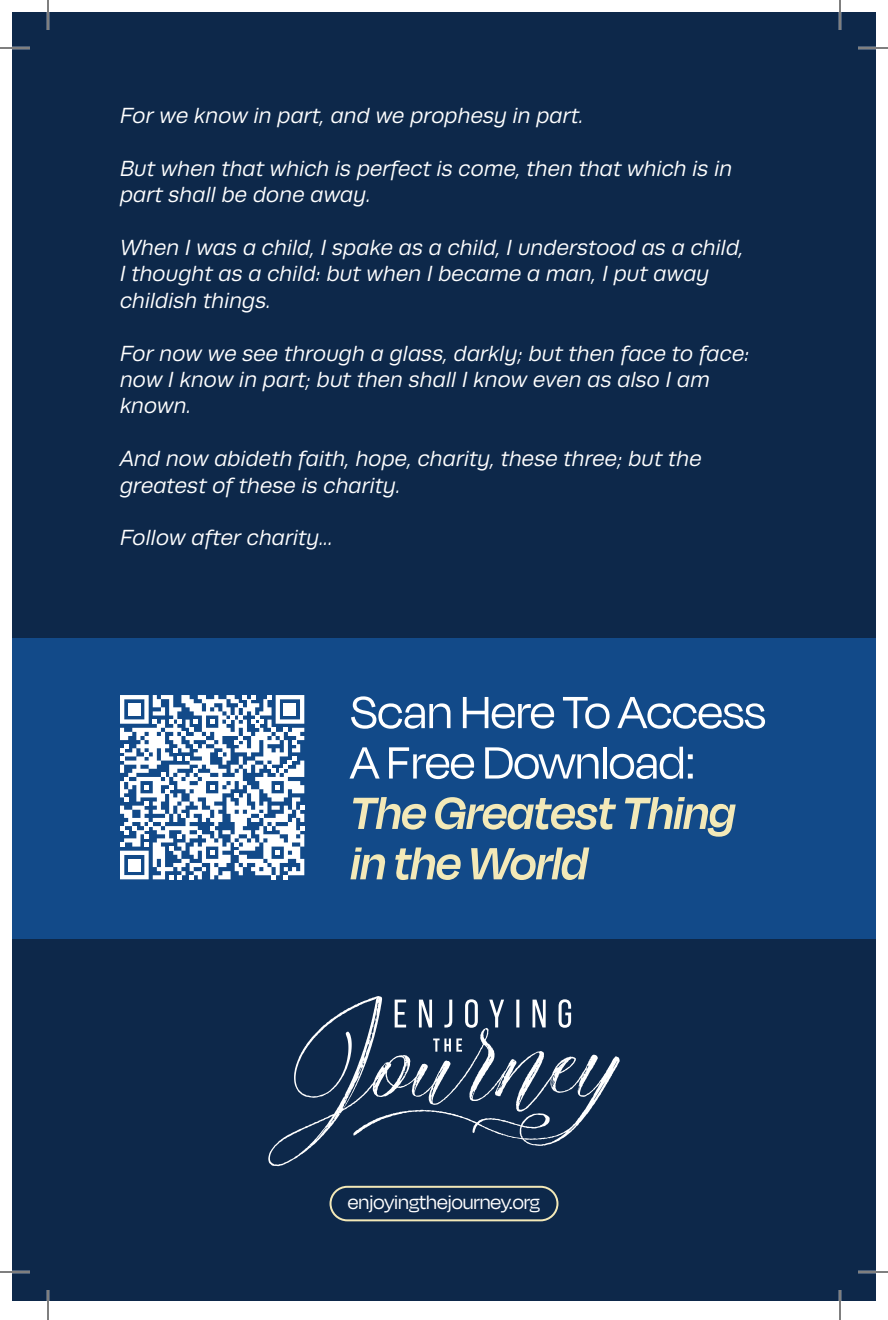
<style>
.page{position:relative;width:888px;height:1320px;background:#fff}
.page>*{position:absolute;margin:0;border:0;box-sizing:border-box;transform-origin:0 0}
.t1{font:52px/50.4px "Degular Display";color:#fff}
.t2{font:italic 22px/26.4px "Runda";color:#fff}
.t3{font:22px "Degular Display";color:#fff}
.s1{font-weight:600;font-style:italic;color:#f3e9b8}
</style>
<div class="page">
<div style="left:12px;top:12px;width:864px;height:1289px;background:#0d284a"></div>
<div style="left:12px;top:638px;width:864px;height:301px;background:#124a89"></div>
<svg style="left:120px;top:695px;width:184px;height:184px"></svg>
<div style="left:128px;top:703px;width:12px;height:13px;background:#fff"></div>
<div style="left:284px;top:703px;width:12px;height:13px;background:#fff"></div>
<div style="left:128px;top:859px;width:12px;height:12px;background:#fff"></div>
<svg style="left:268px;top:996px;width:352px;height:170px"></svg>
<div style="left:330px;top:1186px;width:228px;height:35px;border:2px solid #f3e9b8;border-radius:17px"></div>
<hr style="left:0;top:47px;width:30px;height:2px;background:#fff">
<hr style="left:858px;top:47px;width:30px;height:2px;background:#fff">
<hr style="left:0;top:1271px;width:30px;height:2px;background:#fff">
<hr style="left:858px;top:1271px;width:30px;height:2px;background:#fff">
<hr style="left:47px;top:0;width:2px;height:30px;background:#fff">
<hr style="left:47px;top:1290px;width:2px;height:30px;background:#fff">
<hr style="left:839px;top:0;width:2px;height:30px;background:#fff">
<hr style="left:839px;top:1290px;width:2px;height:30px;background:#fff">
<hr style="left:0;top:48px;width:30px;height:1px;background:#000">
<hr style="left:858px;top:48px;width:30px;height:1px;background:#000">
<hr style="left:0;top:1272px;width:30px;height:1px;background:#000">
<hr style="left:858px;top:1272px;width:30px;height:1px;background:#000">
<hr style="left:48px;top:0;width:1px;height:30px;background:#000">
<hr style="left:48px;top:1290px;width:1px;height:30px;background:#000">
<hr style="left:840px;top:0;width:1px;height:30px;background:#000">
<hr style="left:840px;top:1290px;width:1px;height:30px;background:#000">
<p class="t2" style="left:120px;top:102px;width:465px">For we know in part, and we prophesy in part.</p>
<p class="t2" style="left:120px;top:155px;width:614px">But when that which is perfect is come, then that which is in part shall be done away.</p>
<p class="t2" style="left:120px;top:234px;width:625px">When I was a child, I spake as a child, I understood as a child,<br>I thought as a child: but when I became a man, I put away childish things.</p>
<p class="t2" style="left:120px;top:340px;width:631px">For now we see through a glass, darkly; but then face to face: now I know in part; but then shall I know even as also I am known.</p>
<p class="t2" style="left:120px;top:446px;width:583px">And now abideth faith, hope, charity, these three; but the greatest of these is charity.</p>
<p class="t2" style="left:120px;top:525px;width:214px">Follow after charity...</p>
<p class="t1" style="left:350px;top:686px;width:417px">Scan Here To Access<br>A Free Download:<br><span class="s1">The Greatest Thing in the World</span></p>
<p class="t3" style="left:348px;top:1190px;width:194px">enjoyingthejourney.org</p>
</div>
